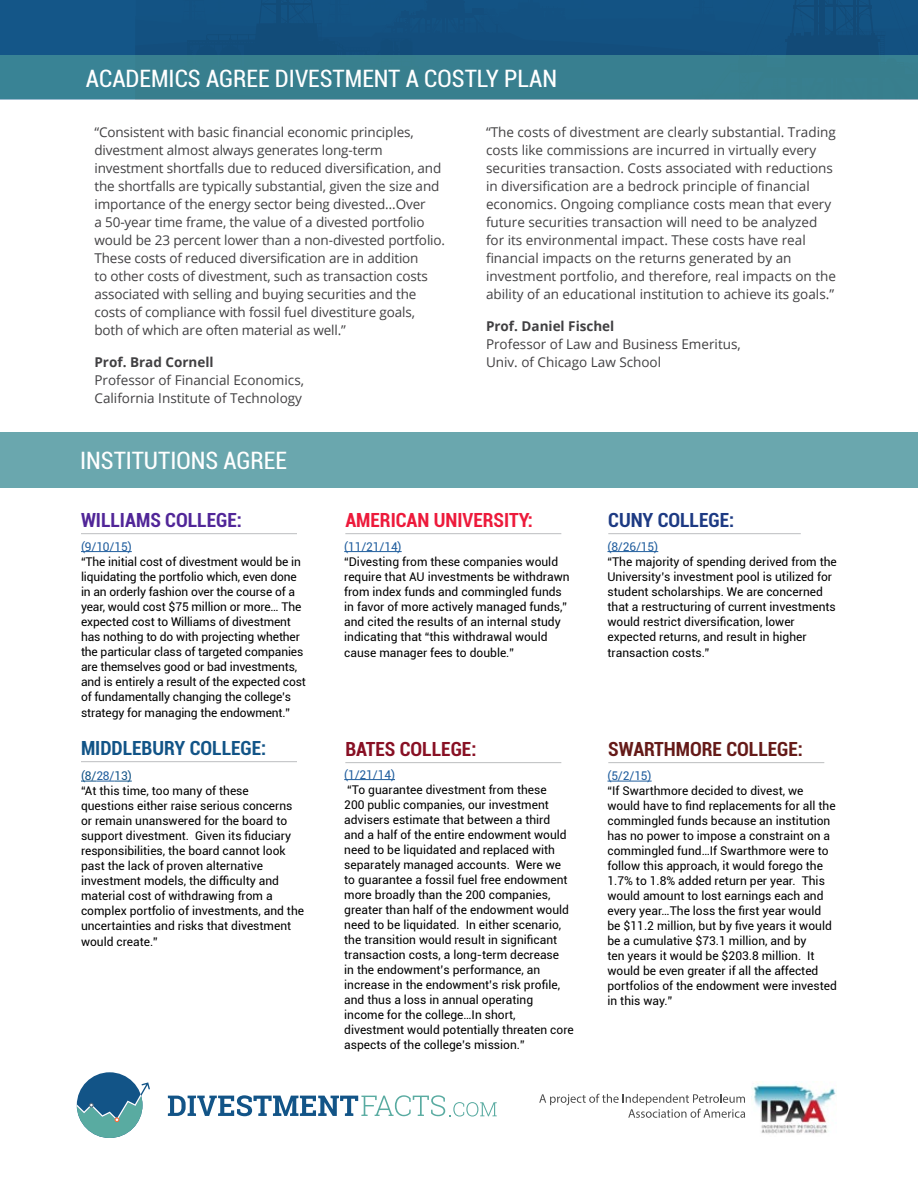
<style>
.page{position:relative;width:918px;height:1188px;background:#fff}
.page>*{position:absolute;margin:0;border:0;box-sizing:border-box;transform-origin:0 0}
.t1{font:condensed 24px "Roboto";color:#fff}
.t2{font:700 condensed 19.5px "Roboto";color:#ed1a3b}
.t3{font:700 condensed 19.5px "Roboto";color:#125487}
.t4{font:700 condensed 19.5px "Roboto";color:#651a18}
.t5{font:700 condensed 19.5px "Roboto";color:#512698}
.t6{font:700 condensed 19.5px "Roboto";color:#881024}
.t7{font:700 condensed 19.5px "Roboto";color:#1d3a83}
.t8{font:13.5px/18px "Open Sans";color:#414042}
.t9{font:700 13.5px "Open Sans";color:#414042}
.t10{font:12px/15px "Roboto";color:#000}
.t11{font:12px "Roboto";letter-spacing:-.01em;color:#215e9e}
.s1{color:#125487}
.s2{color:#215e9e}
</style>
<div class="page">
<hr style="left:81px;top:551px;width:51px;height:1px;background:#215e9e">
<svg style="left:81px;top:781px;width:51px;height:1px"></svg>
<hr style="left:344px;top:551px;width:58px;height:1px;background:#215e9e">
<hr style="left:344px;top:779px;width:51px;height:1px;background:#215e9e">
<hr style="left:608px;top:551px;width:50px;height:1px;background:#215e9e">
<hr style="left:608px;top:781px;width:44px;height:1px;background:#215e9e">
<div style="left:0;top:0;width:918px;height:99px;background:#135b8b"></div>
<svg style="left:135px;top:0;width:783px;height:100px"></svg>
<div style="left:0;top:55px;width:918px;height:44px;background:#387f8e"></div>
<div style="left:0;top:433px;width:918px;height:55px;background:#6aa7ae"></div>
<img style="left:751px;top:1084px;width:85px;height:50px">
<svg style="left:539px;top:1094px;width:206px;height:24px"></svg>
<div style="left:77px;top:1072px;width:65px;height:66px;background:#125487;border-radius:50%"></div>
<svg style="left:77px;top:1082px;width:73px;height:56px"></svg>
<svg style="left:168px;top:1095px;width:329px;height:22px"></svg>
<hr style="left:81px;top:533px;width:216px;height:1px;background:#bcbec0">
<hr style="left:81px;top:761px;width:216px;height:1px;background:#bcbec0">
<hr style="left:608px;top:533px;width:193px;height:1px;background:#bcbec0">
<hr style="left:345px;top:762px;width:216px;height:1px;background:#bcbec0">
<hr style="left:345px;top:533px;width:216px;height:1px;background:#bcbec0">
<hr style="left:608px;top:762px;width:216px;height:1px;background:#bcbec0">
<h1 class="t1" style="left:86px;top:62px;width:473px">ACADEMICS AGREE DIVESTMENT A COSTLY PLAN</h1>
<p class="t8" style="left:94px;top:123px;width:352px">“Consistent with basic financial economic principles, divestment almost always generates long-term investment shortfalls due to reduced diversification, and the shortfalls are typically substantial, given the size and importance of the energy sector being divested…Over<br>a 50-year time frame, the value of a divested portfolio would be 23 percent lower than a non-divested portfolio.<br>These costs of reduced diversification are in addition<br>to other costs of divestment, such as transaction costs associated with selling and buying securities and the costs of compliance with fossil fuel divestiture goals, both of which are often material as well.”</p>
<p class="t9" style="left:94px;top:352px;width:121px">Prof. Brad Cornell</p>
<p class="t8" style="left:94px;top:371px;width:211px">Professor of Financial Economics,<br>California Institute of Technology</p>
<h1 class="t1" style="left:80px;top:444px;width:209px">INSTITUTIONS AGREE</h1>
<p class="t8" style="left:486px;top:123px;width:352px">“The costs of divestment are clearly substantial. Trading costs like commissions are incurred in virtually every securities transaction. Costs associated with reductions in diversification are a bedrock principle of financial economics. Ongoing compliance costs mean that every future securities transaction will need to be analyzed for its environmental impact. These costs have real financial impacts on the returns generated by an investment portfolio, and therefore, real impacts on the ability of an educational institution to achieve its goals.”</p>
<p class="t9" style="left:486px;top:316px;width:130px">Prof. Daniel Fischel</p>
<p class="t8" style="left:486px;top:334px;width:256px">Professor of Law and Business Emeritus,<br>Univ. of Chicago Law School</p>
<h2 class="t5" style="left:81px;top:506px;width:162px">WILLIAMS COLLEGE:</h2>
<p class="t11" style="left:81px;top:538px;width:52px">(9/10/15)</p>
<p class="t10" style="left:81px;top:554px;width:226px">“The initial cost of divestment would be in liquidating the portfolio which, even done in an orderly fashion over the course of a year, would cost $75 million or more… The expected cost to Williams of divestment has nothing to do with projecting whether the particular class of targeted companies are themselves good or bad investments, and is entirely a result of the expected cost of fundamentally changing the college’s strategy for managing the endowment.”</p>
<h2 class="t3" style="left:81px;top:734px;width:187px">MIDDLEBURY COLLEGE:</h2>
<p class="t10" style="left:81px;top:768px;width:225px"><span class="s1">(8/</span><span class="s2">28/</span><span class="s1">13)<br></span>“At this time, too many of these questions either raise serious concerns or remain unanswered for the board to support divestment. Given its fiduciary responsibilities, the board cannot look past the lack of proven alternative investment models, the difficulty and material cost of withdrawing from a complex portfolio of investments, and the uncertainties and risks that divestment would create.”</p>
<h2 class="t2" style="left:345px;top:506px;width:189px">AMERICAN UNIVERSITY:</h2>
<p class="t11" style="left:344px;top:538px;width:59px">(11/21/14)</p>
<p class="t10" style="left:344px;top:554px;width:227px">“Divesting from these companies would require that AU investments be withdrawn from index funds and commingled funds in favor of more actively managed funds,” and cited the results of an internal study indicating that “this withdrawal would cause manager fees to double.”</p>
<h2 class="t6" style="left:345px;top:735px;width:133px">BATES COLLEGE:</h2>
<p class="t11" style="left:344px;top:766px;width:52px">(1/21/14)</p>
<p class="t10" style="left:344px;top:781px;width:231px">“To guarantee divestment from these<br>200 public companies, our investment advisers estimate that between a third<br>and a half of the entire endowment would need to be liquidated and replaced with separately managed accounts. Were we to guarantee a fossil fuel free endowment more broadly than the 200 companies, greater than half of the endowment would need to be liquidated. In either scenario, the transition would result in significant transaction costs, a long-term decrease<br>in the endowment’s performance, an increase in the endowment’s risk profile, and thus a loss in annual operating income for the college…In short, divestment would potentially threaten core aspects of the college’s mission.”</p>
<h2 class="t7" style="left:608px;top:506px;width:128px">CUNY COLLEGE:</h2>
<p class="t11" style="left:608px;top:538px;width:52px">(8/26/15)</p>
<p class="t10" style="left:608px;top:554px;width:231px">“The majority of spending derived from the University’s investment pool is utilized for student scholarships. We are concerned that a restructuring of current investments would restrict diversification, lower expected returns, and result in higher transaction costs.”</p>
<h2 class="t4" style="left:608px;top:735px;width:196px">SWARTHMORE COLLEGE:</h2>
<p class="t11" style="left:608px;top:768px;width:46px">(5/2/15)</p>
<p class="t10" style="left:608px;top:783px;width:231px">“If Swarthmore decided to divest, we would have to find replacements for all the commingled funds because an institution has no power to impose a constraint on a commingled fund…If Swarthmore were to follow this approach, it would forego the 1.7% to 1.8% added return per year. This would amount to lost earnings each and every year…The loss the first year would be $11.2 million, but by five years it would be a cumulative $73.1 million, and by<br>ten years it would be $203.8 million. It would be even greater if all the affected portfolios of the endowment were invested in this way.”</p>
</div>
